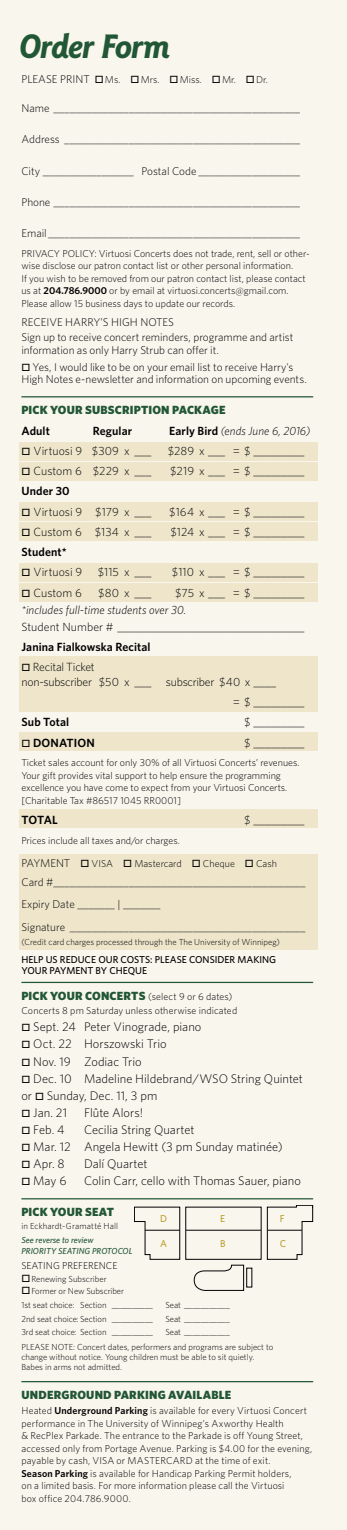
<style>
.page{position:relative;width:347px;height:1530px;background:#f9f6ee}
.page>*{position:absolute;margin:0;border:0;box-sizing:border-box;transform-origin:0 0}
.t1{font:italic 700 35.38px "Goudy Sans Std";letter-spacing:-.035em;color:#225735}
.t2{font:300 12.5px/17.1px "Whitney HTF";color:#000}
.t3{font:300 11.88px "Whitney HTF";color:#000}
.t4{font:600 11.88px "Whitney HTF";letter-spacing:.005em;color:#000}
.t5{font:900 11.88px "Whitney HTF";letter-spacing:.015em;color:#225735}
.t6{font:italic 300 11.88px "Whitney HTF";letter-spacing:.005em;color:#000}
.t7{font:300 11.88px/14.4px "Whitney HTF";letter-spacing:-.02em;color:#000}
.t8{font:300 11.25px/22.5px "Whitney HTF";color:#000}
.t9{font:300 10px/12.5px "Whitney HTF";color:#000}
.t10{font:500 10px/11.2px "Whitney HTF";color:#000}
.t11{font:500 10px "Whitney HTF";color:#baa232}
.t12{font:300 8.75px/13.8px "Whitney HTF";color:#000}
.t13{font:italic 500 8.75px/11.2px "Whitney HTF";color:#225735}
.s1{font-size:11.25px}
.s2{font-weight:600}
.s3{font-weight:600;font-style:normal}
.s4{font-weight:900;font-size:11.88px;color:#225735}
</style>
<div class="page">
<div style="left:19px;top:442px;width:298px;height:18px;background:#eee5cb"></div>
<div style="left:19px;top:502px;width:298px;height:19px;background:#eee5cb"></div>
<div style="left:19px;top:563px;width:298px;height:19px;background:#eee5cb"></div>
<div style="left:19px;top:462px;width:298px;height:19px;background:#eee5cb"></div>
<div style="left:19px;top:522px;width:298px;height:19px;background:#eee5cb"></div>
<div style="left:19px;top:584px;width:298px;height:18px;background:#eee5cb"></div>
<div style="left:19px;top:657px;width:298px;height:55px;background:#eee5cb"></div>
<div style="left:19px;top:810px;width:298px;height:18px;background:#eee5cb"></div>
<div style="left:19px;top:732px;width:298px;height:19px;background:#eee5cb"></div>
<div style="left:19px;top:854px;width:298px;height:96px;background:#eee5cb"></div>
<hr style="left:21px;top:396px;width:292px;height:1px;background:#225735">
<hr style="left:21px;top:982px;width:292px;height:1px;background:#225735">
<hr style="left:21px;top:1198px;width:292px;height:1px;background:#225735">
<hr style="left:21px;top:1381px;width:292px;height:1px;background:#225735">
<svg style="left:266px;top:1205px;width:47px;height:55px"></svg>
<svg style="left:134px;top:1207px;width:46px;height:53px"></svg>
<div style="left:185px;top:1207px;width:76px;height:53px;background:#f9f6ee;border:1px solid #000"></div>
<hr style="left:185px;top:1230px;width:76px;height:1px;background:#000">
<hr style="left:145px;top:1230px;width:34px;height:1px;background:#000">
<hr style="left:267px;top:1230px;width:35px;height:1px;background:#000">
<svg style="left:193px;top:1265px;width:51px;height:26px"></svg>
<svg style="left:246px;top:1268px;width:6px;height:19px"></svg>
<h1 class="t1" style="left:19px;top:26px;width:152px">Order Form</h1>
<p class="t9" style="left:21px;top:73px;width:248px"><span class="s1">PLEASE PRINT</span> □Ms. □Mrs. □Miss. □Mr. □Dr.</p>
<p class="t8" style="left:21px;top:97px;width:280px">Name ______________________________________________</p>
<p class="t8" style="left:21px;top:128px;width:280px">Address ____________________________________________</p>
<p class="t8" style="left:21px;top:159px;width:280px">City _________________ Postal Code ___________________</p>
<p class="t8" style="left:21px;top:191px;width:280px">Phone ______________________________________________</p>
<p class="t8" style="left:21px;top:222px;width:280px">Email _______________________________________________</p>
<p class="t9" style="left:21px;top:247px;width:288px">PRIVACY POLICY: Virtuosi Concerts does not trade, rent, sell or other&shy;wise disclose our patron contact list or other personal information.<br>If you wish to be removed from our patron contact list, please contact us at <span class="s2">204.786.9000</span> or by email at virtuosi.concerts@gmail.com.<br>Please allow 15 business days to update our records.</p>
<p class="t8" style="left:21px;top:314px;width:273px;line-height:15px">RECEIVE HARRY’S HIGH NOTES<br>Sign up to receive concert reminders, programme and artist</p>
<p class="t8" style="left:21px;top:338px;width:199px">information as only Harry Strub can offer it.</p>
<p class="t8" style="left:21px;top:360px;width:286px;line-height:12.5px">□ Yes, I would like to be on your email list to receive Harry's<br>High Notes e-newsletter and information on upcoming events.</p>
<p class="t5" style="left:21px;top:403px;width:205px">PICK YOUR SUBSCRIPTION PACKAGE</p>
<p class="t4" style="left:21px;top:423px;width:30px">Adult</p>
<p class="t4" style="left:93px;top:423px;width:41px">Regular</p>
<p class="t6" style="left:169px;top:424px;width:142px"><span class="s3">Early Bird</span> (ends June 6, 2016)</p>
<p class="t3" style="left:21px;top:444px;width:132px">□ Virtuosi 9 $309 x ___</p>
<p class="t3" style="left:168px;top:444px;width:138px">$289 x ___ = $ _________</p>
<p class="t3" style="left:21px;top:464px;width:132px">□ Custom 6 $229 x ___</p>
<p class="t3" style="left:170px;top:464px;width:135px">$219 x ___ = $ _________</p>
<p class="t4" style="left:21px;top:484px;width:50px">Under 30</p>
<p class="t3" style="left:21px;top:505px;width:132px">□ Virtuosi 9 $179 x ___</p>
<p class="t3" style="left:169px;top:505px;width:137px">$164 x ___ = $ _________</p>
<p class="t3" style="left:21px;top:525px;width:132px">□ Custom 6 $134 x ___</p>
<p class="t3" style="left:170px;top:525px;width:135px">$124 x ___ = $ _________</p>
<p class="t4" style="left:21px;top:545px;width:47px">Student*</p>
<p class="t3" style="left:21px;top:565px;width:62px">□ Virtuosi 9</p>
<p class="t3" style="left:98px;top:565px;width:55px">$115 x ___</p>
<p class="t3" style="left:172px;top:565px;width:134px">$110 x ___ = $ _________</p>
<p class="t3" style="left:21px;top:586px;width:62px">□ Custom 6</p>
<p class="t3" style="left:98px;top:586px;width:55px">$80 x ___</p>
<p class="t3" style="left:175px;top:586px;width:131px">$75 x ___ = $ _________</p>
<p class="t6" style="left:21px;top:603px;width:166px">*includes full-time students over 30.</p>
<p class="t3" style="left:21px;top:620px;width:284px">Student Number # _________________________________</p>
<p class="t4" style="left:21px;top:640px;width:130px">Janina Fialkowska Recital</p>
<p class="t7" style="left:21px;top:660px;width:256px">□ Recital Ticket<br>non-subscriber $50 x ___ subscriber $40 x ____</p>
<p class="t3" style="left:233px;top:695px;width:73px">= $ _________</p>
<p class="t4" style="left:21px;top:715px;width:49px">Sub Total</p>
<p class="t3" style="left:244px;top:715px;width:62px">$ _________</p>
<p class="t4" style="left:21px;top:735px;width:75px">□ DONATION</p>
<p class="t3" style="left:244px;top:736px;width:62px">$ _________</p>
<p class="t9" style="left:21px;top:756px;width:279px">Ticket sales account for only 30% of all Virtuosi Concerts’ revenues.<br>Your gift provides vital support to help ensure the programming excellence you have come to expect from your Virtuosi Concerts. [Charitable Tax #86517 1045 RR0001]</p>
<p class="t4" style="left:21px;top:813px;width:38px">TOTAL</p>
<p class="t3" style="left:244px;top:813px;width:62px">$ _________</p>
<p class="t9" style="left:21px;top:834px;width:160px">Prices include all taxes and/or charges.</p>
<p class="t9" style="left:21px;top:857px;width:257px"><span class="s1">PAYMENT</span> □ VISA □ Mastercard □ Cheque □ Cash</p>
<p class="t8" style="left:21px;top:871px;width:285px">Card #_______________________________________________<br>Expiry Date _______ | _______<br>Signature ____________________________________________</p>
<p class="t12" style="left:21px;top:935px;width:260px">(Credit card charges processed through the The University of Winnipeg)</p>
<p class="t10" style="left:21px;top:954px;width:256px">HELP US REDUCE OUR COSTS: PLEASE CONSIDER MAKING<br>YOUR PAYMENT BY CHEQUE</p>
<p class="t9" style="left:21px;top:989px;width:217px;line-height:14.4px"><span class="s4">PICK YOUR CONCERTS</span> (select 9 or 6 dates)<br>Concerts 8 pm Saturday unless otherwise indicated</p>
<p class="t2" style="left:21px;top:1018px;width:181px">□ Sept. 24 Peter Vinograde, piano</p>
<p class="t2" style="left:21px;top:1035px;width:147px">□ Oct. 22 Horszowski Trio</p>
<p class="t2" style="left:21px;top:1052px;width:122px">□ Nov. 19 Zodiac Trio</p>
<p class="t2" style="left:21px;top:1070px;width:283px">□ Dec. 10 Madeline Hildebrand/WSO String Quintet or □ Sunday, Dec. 11, 3 pm</p>
<p class="t2" style="left:21px;top:1104px;width:47px">□ Jan. 21</p>
<p class="t2" style="left:84px;top:1104px;width:60px">Flûte Alors!</p>
<p class="t2" style="left:21px;top:1121px;width:45px">□ Feb. 4</p>
<p class="t2" style="left:84px;top:1121px;width:112px">Cecilia String Quartet</p>
<p class="t2" style="left:21px;top:1138px;width:262px">□ Mar. 12 Angela Hewitt (3 pm Sunday matinée)</p>
<p class="t2" style="left:21px;top:1155px;width:45px">□ Apr. 8</p>
<p class="t2" style="left:84px;top:1155px;width:65px">Dalí Quartet</p>
<p class="t2" style="left:21px;top:1172px;width:47px">□ May 6</p>
<p class="t2" style="left:84px;top:1172px;width:218px">Colin Carr, cello with Thomas Sauer, piano</p>
<p class="t5" style="left:21px;top:1205px;width:94px">PICK YOUR SEAT</p>
<p class="t12" style="left:21px;top:1219px;width:98px">in Eckhardt-Gramatté Hall</p>
<p class="t9" style="left:21px;top:1259px;width:97px">SEATING PREFERENCE</p>
<p class="t12" style="left:21px;top:1272px;width:87px">□Renewing Subscriber</p>
<p class="t12" style="left:21px;top:1284px;width:133px">□Former or New Subscriber<br>1st seat choice: Section __________</p>
<p class="t11" style="left:160px;top:1212px;width:9px">D</p>
<p class="t11" style="left:220px;top:1212px;width:7px">E</p>
<p class="t11" style="left:280px;top:1212px;width:6px">F</p>
<p class="t13" style="left:21px;top:1234px;width:112px">See reverse to review<br>PRIORITY SEATING PROTOCOL</p>
<p class="t11" style="left:160px;top:1238px;width:8px">A</p>
<p class="t11" style="left:220px;top:1238px;width:7px">B</p>
<p class="t11" style="left:280px;top:1238px;width:8px">C</p>
<p class="t12" style="left:165px;top:1298px;width:66px">Seat ___________</p>
<p class="t12" style="left:21px;top:1312px;width:133px">2nd seat choice: Section __________</p>
<p class="t12" style="left:165px;top:1312px;width:66px">Seat ___________</p>
<p class="t12" style="left:21px;top:1325px;width:133px">3rd seat choice: Section __________</p>
<p class="t12" style="left:21px;top:1325px;width:253px;line-height:15px;text-indent:144px">Seat ___________<br>PLEASE NOTE: Concert dates, performers and programs are subject to</p>
<p class="t12" style="left:21px;top:1352px;width:234px;line-height:10px">change without notice. Young children must be able to sit quietly.<br>Babes in arms not admitted.</p>
<p class="t5" style="left:21px;top:1388px;width:211px">UNDERGROUND PARKING AVAILABLE</p>
<p class="t9" style="left:21px;top:1404px;width:292px">Heated <span class="s2">Underground Parking</span> is available for every Virtuosi Concert performance in The University of Winnipeg’s Axworthy Health<br>&amp; RecPlex Parkade. The entrance to the Parkade is off Young Street, accessed only from Portage Avenue. Parking is $4.00 for the evening, payable by cash, VISA or MASTERCARD at the time of exit.<br><span class="s2">Season Parking</span> is available for Handicap Parking Permit holders,<br>on a limited basis. For more information please call the Virtuosi<br>box office 204.786.9000.</p>
</div>
